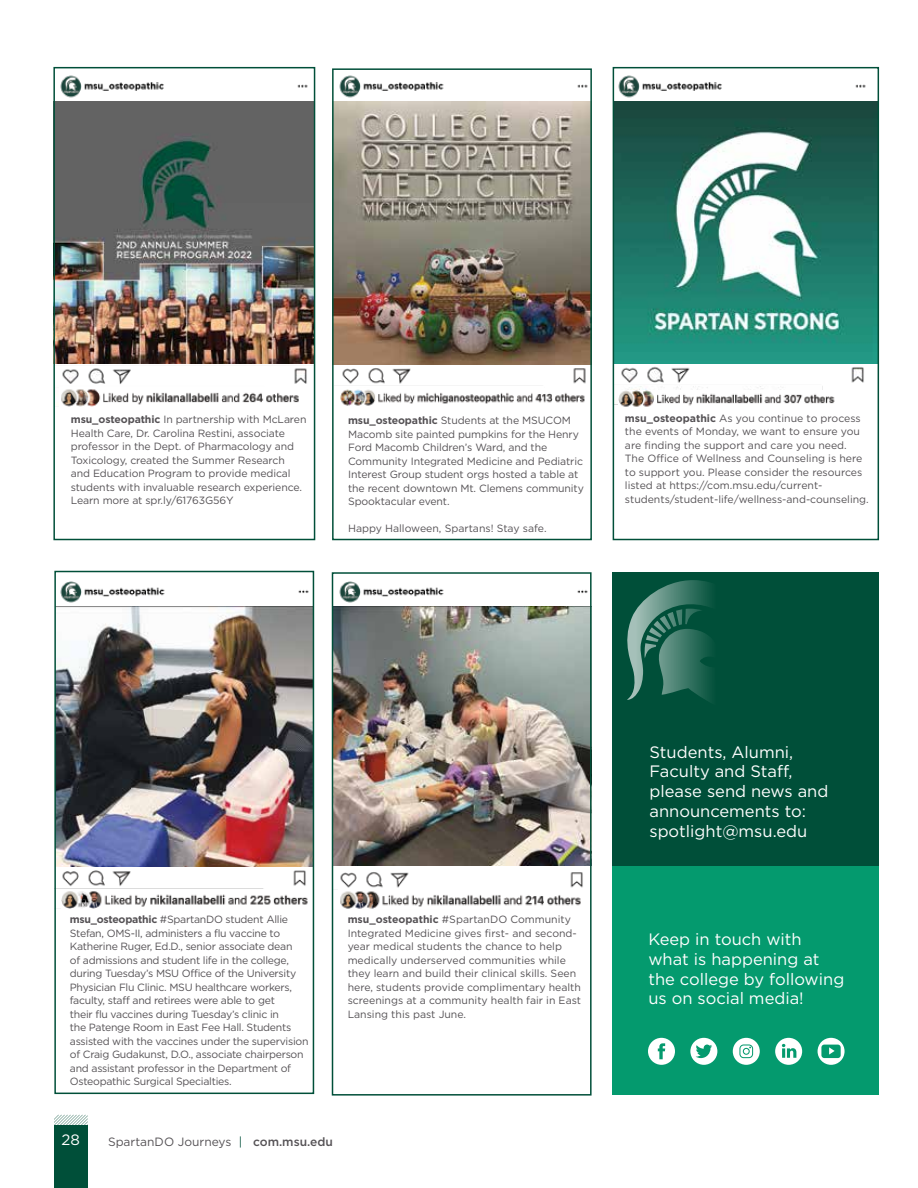
<style>
.page{position:relative;width:918px;height:1188px;background:#fff}
.page>*{position:absolute;margin:0;border:0;box-sizing:border-box;transform-origin:0 0}
.t1{font:16.5px/19.8px "Gotham";color:#fff}
.t2{font:15px "Gotham";color:#fff}
.t3{font:12px "Gotham";color:#555255}
.t4{font:10.5px/13.5px "Gotham";letter-spacing:-.01em;color:#555255}
.s1{font-weight:700}
.s2{color:#004f39}
.s3{font-weight:500}
</style>
<div class="page">
<div style="left:613px;top:861px;width:266px;height:234px;background:#049a6e"></div>
<div style="left:613px;top:572px;width:266px;height:294px;background:#004f39"></div>
<svg style="left:648px;top:1038px;width:27px;height:27px"></svg>
<svg style="left:775px;top:1038px;width:27px;height:27px"></svg>
<svg style="left:690px;top:1038px;width:27px;height:27px"></svg>
<svg style="left:733px;top:1038px;width:27px;height:27px"></svg>
<svg style="left:818px;top:1038px;width:27px;height:27px"></svg>
<svg style="left:627px;top:580px;width:84px;height:122px"></svg>
<img style="left:342px;top:368px;width:244px;height:38px">
<img style="left:335px;top:101px;width:254px;height:263px">
<div style="left:332px;top:68px;width:260px;height:472px;border:2px solid #004f39"></div>
<img style="left:57px;top:870px;width:249px;height:19px">
<img style="left:340px;top:872px;width:243px;height:16px">
<img style="left:57px;top:581px;width:254px;height:285px">
<div style="left:54px;top:571px;width:260px;height:523px;border:2px solid #004f39"></div>
<img style="left:335px;top:607px;width:254px;height:259px">
<div style="left:332px;top:572px;width:260px;height:524px;border:2px solid #004f39"></div>
<img style="left:56px;top:368px;width:251px;height:37px">
<img style="left:56px;top:75px;width:256px;height:289px">
<div style="left:53px;top:67px;width:262px;height:473px;border:2px solid #004f39"></div>
<img style="left:616px;top:75px;width:250px;height:330px">
<img style="left:616px;top:101px;width:260px;height:263px">
<div style="left:613px;top:67px;width:266px;height:473px;border:2px solid #004f39"></div>
<img style="left:60px;top:387px;width:241px;height:20px">
<img style="left:61px;top:891px;width:247px;height:18px">
<img style="left:340px;top:891px;width:241px;height:18px">
<img style="left:340px;top:388px;width:246px;height:17px">
<img style="left:619px;top:390px;width:219px;height:17px">
<img style="left:334px;top:72px;width:258px;height:29px">
<img style="left:339px;top:577px;width:253px;height:29px">
<div style="left:54px;top:1126px;width:34px;height:62px;background:#004f39"></div>
<svg style="left:54px;top:1115px;width:34px;height:11px"></svg>
<p class="t4" style="left:71px;top:413px;width:237px"><span class="s1">msu_osteopathic</span> In partnership with McLaren Health Care, Dr. Carolina Restini, associate professor in the Dept. of Pharmacology and Toxicology, created the Summer Research and Education Program to provide medical students with invaluable research experience.<br>Learn more at spr.ly/61763G56Y</p>
<p class="t4" style="left:625px;top:411px;width:245px"><span class="s1">msu_osteopathic</span> As you continue to process the events of Monday, we want to ensure you are finding the support and care you need.<br>The Office of Wellness and Counseling is here to support you. Please consider the resources listed at https://com.msu.edu/current&shy;students/student-life/wellness-and-counseling.</p>
<p class="t4" style="left:348px;top:413px;width:237px"><span class="s1">msu_osteopathic</span> Students at the MSUCOM Macomb site painted pumpkins for the Henry Ford Macomb Children’s Ward, and the Community Integrated Medicine and Pediatric Interest Group student orgs hosted a table at the recent downtown Mt. Clemens community Spooktacular event.</p>
<p class="t4" style="left:348px;top:521px;width:200px">Happy Halloween, Spartans! Stay safe.</p>
<p class="t4" style="left:70px;top:912px;width:240px"><span class="s1">msu_osteopathic</span> #SpartanDO student Allie Stefan, OMS-II, administers a flu vaccine to Katherine Ruger, Ed.D., senior associate dean<br>of admissions and student life in the college, during Tuesday’s MSU Office of the University Physician Flu Clinic. MSU healthcare workers, faculty, staff and retirees were able to get<br>their flu vaccines during Tuesday’s clinic in<br>the Patenge Room in East Fee Hall. Students assisted with the vaccines under the supervision of Craig Gudakunst, D.O., associate chairperson and assistant professor in the Department of Osteopathic Surgical Specialties.</p>
<p class="t4" style="left:348px;top:912px;width:235px"><span class="s1">msu_osteopathic</span> #SpartanDO Community Integrated Medicine gives first- and second&shy;year medical students the chance to help medically underserved communities while they learn and build their clinical skills. Seen here, students provide complimentary health screenings at a community health fair in East Lansing this past June.</p>
<h2 class="t2" style="left:62px;top:1130px;width:20px">28</h2>
<p class="t3" style="left:108px;top:1134px;width:226px">SpartanDO Journeys <span class="s2">|</span> <span class="s3">com.msu.edu</span></p>
<h1 class="t1" style="left:649px;top:741px;width:180px">Students, Alumni,<br>Faculty and Staff, please send news and announcements to: spotlight@msu.edu</h1>
<h1 class="t1" style="left:648px;top:929px;width:197px">Keep in touch with what is happening at the college by following us on social media!</h1>
</div>
